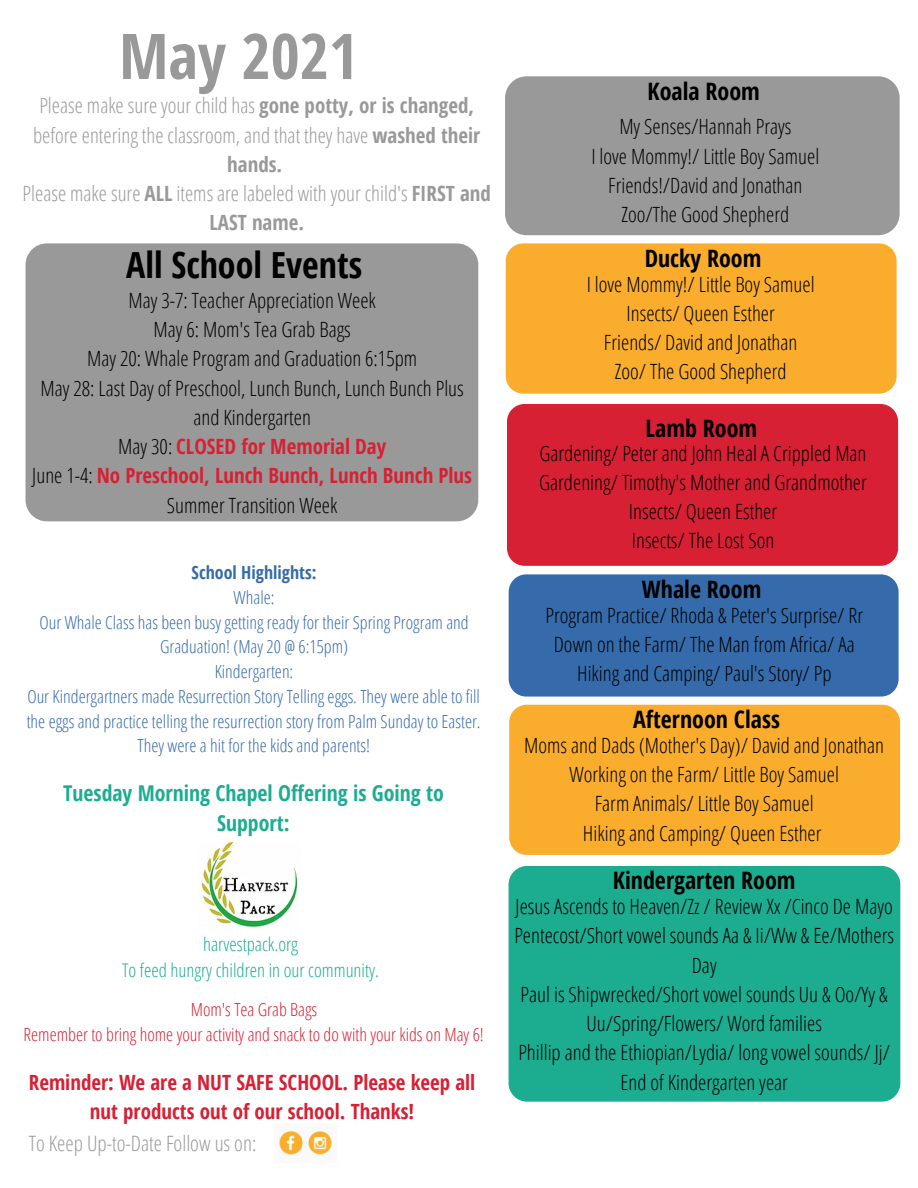
<style>
.page{position:relative;width:918px;height:1188px;background:#fff}
.page>*{position:absolute;margin:0;border:0;box-sizing:border-box;transform-origin:0 0}
.t1{font:700 63px "Open Sans Condensed";color:#999}
.t2{font:700 36px "Open Sans Condensed";color:#000}
.t3{font:700 24px "Open Sans Condensed";color:#000}
.t4{font:700 21.75px/30.3px "Open Sans Condensed";color:#1cad91;text-align:center}
.t5{font:300 21.15px "Open Sans Condensed";color:#999}
.t6{font:300 21px/29.2px "Open Sans Condensed";color:#000;text-align:center}
.t7{font:300 21px/29.2px "Open Sans Condensed";color:#999;text-align:center}
.t8{font:700 21px/29.2px "Open Sans Condensed";color:#d72034;text-align:center}
.t9{font:300 18.75px "Open Sans Condensed";color:#1cad91}
.t10{font:300 18px/24.8px "Open Sans Condensed";color:#366bab;text-align:center}
.t11{font:300 18px "Open Sans Condensed";color:#d72034}
.t12{font:700 18px "Open Sans Condensed";color:#366bab}
.s1{font-weight:700}
.s2{font-weight:300;color:#000}
</style>
<div class="page">
<div style="left:26px;top:243px;width:452px;height:278px;background:#999;border-radius:21px"></div>
<div style="left:509px;top:574px;width:390px;height:123px;background:#366bab;border-radius:18px"></div>
<div style="left:507px;top:404px;width:391px;height:162px;background:#d72034;border-radius:18px"></div>
<div style="left:506px;top:243px;width:391px;height:151px;background:#faad2d;border-radius:18px"></div>
<div style="left:509px;top:866px;width:391px;height:236px;background:#1cad91;border-radius:19px"></div>
<img style="left:279px;top:1131px;width:53px;height:24px">
<div style="left:505px;top:76px;width:395px;height:159px;background:#999;border-radius:21px"></div>
<img style="left:201px;top:842px;width:97px;height:86px">
<div style="left:509px;top:705px;width:391px;height:150px;background:#faad2d;border-radius:18px"></div>
<p class="t1" style="left:119px;top:12px;width:240px">May 2021</p>
<p class="t7" style="left:33px;top:90px;width:449px">Please make sure your child has <span class="s1">gone potty, or is changed, </span>before entering the classroom, and that they have <span class="s1">washed their hands.</span></p>
<p class="t7" style="left:23px;top:178px;width:470px">Please make sure <span class="s1">ALL</span> items are labeled with your child's <span class="s1">FIRST and<br>LAST name.</span></p>
<p class="t3" style="left:648px;top:74px;width:114px">Koala Room</p>
<p class="t6" style="left:619px;top:112px;width:174px">My Senses/Hannah Prays</p>
<p class="t6" style="left:591px;top:141px;width:229px">I love Mommy!/ Little Boy Samuel</p>
<p class="t6" style="left:608px;top:170px;width:196px">Friends!/David and Jonathan</p>
<p class="t6" style="left:621px;top:199px;width:169px">Zoo/The Good Shepherd</p>
<p class="t2" style="left:126px;top:240px;width:237px">All School Events</p>
<p class="t3" style="left:645px;top:241px;width:118px">Ducky Room</p>
<p class="t6" style="left:587px;top:269px;width:229px">I love Mommy!/ Little Boy Samuel</p>
<p class="t6" style="left:627px;top:298px;width:150px">Insects/ Queen Esther</p>
<p class="t6" style="left:604px;top:327px;width:195px">Friends/ David and Jonathan</p>
<p class="t6" style="left:615px;top:357px;width:173px">Zoo/ The Good Shepherd</p>
<p class="t6" style="left:128px;top:285px;width:249px">May 3-7: Teacher Appreciation Week</p>
<p class="t6" style="left:153px;top:314px;width:199px">May 6: Mom's Tea Grab Bags</p>
<p class="t6" style="left:87px;top:344px;width:332px">May 20: Whale Program and Graduation 6:15pm</p>
<p class="t6" style="left:41px;top:373px;width:425px">May 28: Last Day of Preschool, Lunch Bunch, Lunch Bunch Plus and Kindergarten</p>
<p class="t8" style="left:118px;top:431px;width:269px"><span class="s2">May 30:</span> CLOSED for Memorial Day</p>
<p class="t8" style="left:32px;top:461px;width:441px"><span class="s2">June 1-4:</span> No Preschool, Lunch Bunch, Lunch Bunch Plus<br><span class="s2">Summer Transition Week</span></p>
<p class="t3" style="left:646px;top:411px;width:113px">Lamb Room</p>
<p class="t6" style="left:540px;top:438px;width:329px">Gardening/ Peter and John Heal A Crippled Man</p>
<p class="t6" style="left:539px;top:467px;width:329px">Gardening/ Timothy's Mother and Grandmother</p>
<p class="t6" style="left:629px;top:496px;width:150px">Insects/ Queen Esther</p>
<p class="t6" style="left:632px;top:526px;width:144px">Insects/ The Lost Son</p>
<p class="t12" style="left:192px;top:560px;width:127px">School Highlights:</p>
<p class="t10" style="left:234px;top:585px;width:42px">Whale:</p>
<p class="t10" style="left:39px;top:609px;width:431px">Our Whale Class has been busy getting ready for their Spring Program and<br>Graduation! (May 20 @ 6:15pm)</p>
<p class="t10" style="left:215px;top:659px;width:80px">Kindergarten:</p>
<p class="t10" style="left:27px;top:684px;width:455px">Our Kindergartners made Resurrection Story Telling eggs. They were able to fill the eggs and practice telling the resurrection story from Palm Sunday to Easter.<br>They were a hit for the kids and parents!</p>
<p class="t4" style="left:63px;top:777px;width:382px">Tuesday Morning Chapel Offering is Going to<br>Support:</p>
<p class="t9" style="left:203px;top:931px;width:96px">harvestpack.org</p>
<p class="t9" style="left:122px;top:957px;width:258px">To feed hungry children in our community.</p>
<p class="t11" style="left:191px;top:997px;width:128px">Mom's Tea Grab Bags</p>
<p class="t11" style="left:24px;top:1022px;width:462px">Remember to bring home your activity and snack to do with your kids on May 6!</p>
<p class="t8" style="left:29px;top:1067px;width:448px">Reminder: We are a NUT SAFE SCHOOL. Please keep all nut products out of our school. Thanks!</p>
<p class="t5" style="left:29px;top:1129px;width:229px">To Keep Up-to-Date Follow us on:</p>
<p class="t3" style="left:642px;top:572px;width:121px">Whale Room</p>
<p class="t6" style="left:545px;top:600px;width:319px">Program Practice/ Rhoda &amp; Peter's Surprise/ Rr</p>
<p class="t6" style="left:554px;top:629px;width:303px">Down on the Farm/ The Man from Africa/ Aa</p>
<p class="t6" style="left:577px;top:659px;width:256px">Hiking and Camping/ Paul's Story/ Pp</p>
<p class="t3" style="left:633px;top:703px;width:148px">Afternoon Class</p>
<p class="t6" style="left:524px;top:730px;width:361px">Moms and Dads (Mother's Day)/ David and Jonathan</p>
<p class="t6" style="left:569px;top:759px;width:271px">Working on the Farm/ Little Boy Samuel</p>
<p class="t6" style="left:595px;top:789px;width:220px">Farm Animals/ Little Boy Samuel</p>
<p class="t6" style="left:583px;top:818px;width:240px">Hiking and Camping/ Queen Esther</p>
<p class="t3" style="left:613px;top:864px;width:184px">Kindergarten Room</p>
<p class="t6" style="left:516px;top:891px;width:379px">Jesus Ascends to Heaven/Zz / Review Xx /Cinco De Mayo</p>
<p class="t6" style="left:514px;top:921px;width:381px">Pentecost/Short vowel sounds Aa &amp; Ii/Ww &amp; Ee/Mothers<br>Day</p>
<p class="t6" style="left:521px;top:979px;width:369px">Paul is Shipwrecked/Short vowel sounds Uu &amp; Oo/Yy &amp;<br>Uu/Spring/Flowers/ Word families</p>
<p class="t6" style="left:518px;top:1038px;width:373px">Phillip and the Ethiopian/Lydia/ long vowel sounds/ Jj/<br>End of Kindergarten year</p>
</div>
